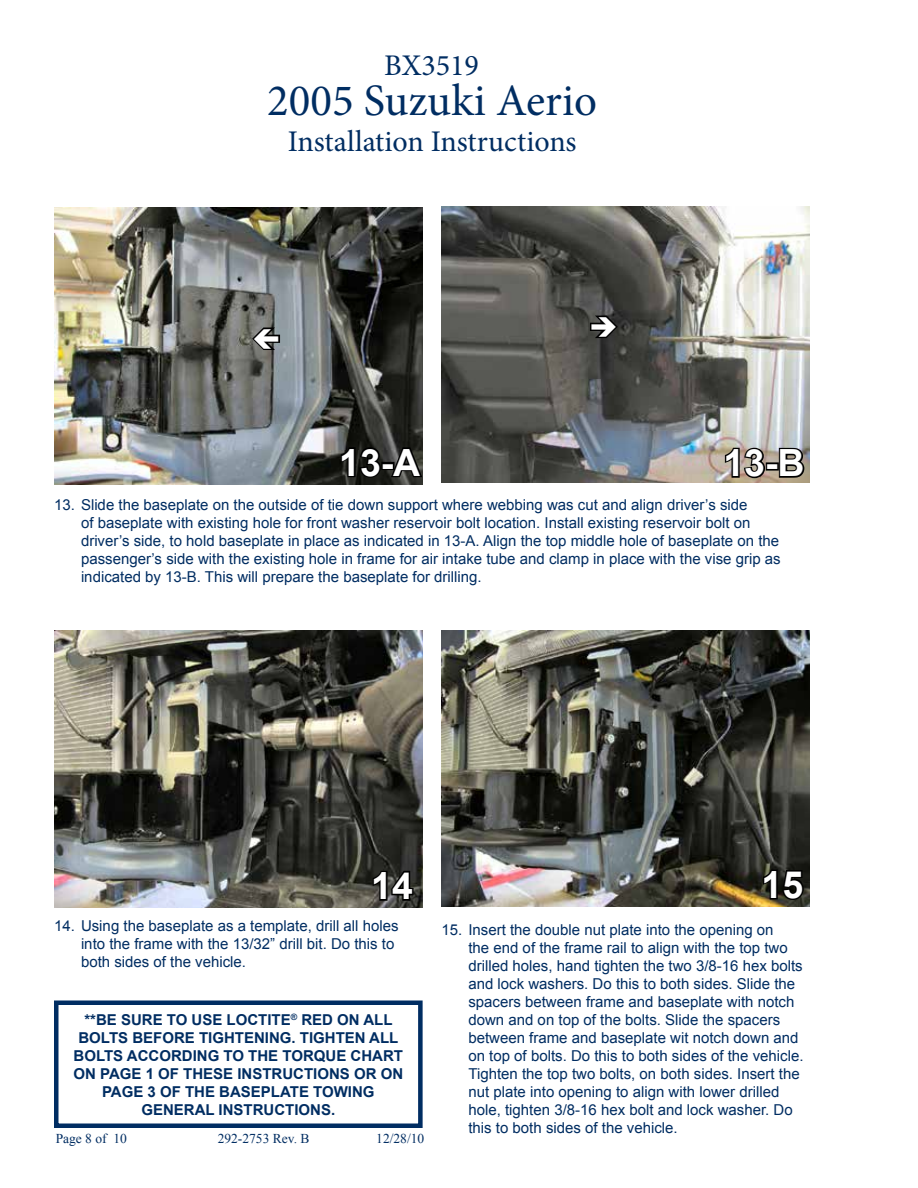
<style>
.page{position:relative;width:918px;height:1188px;background:#fff}
.page>*{position:absolute;margin:0;border:0;box-sizing:border-box;transform-origin:0 0}
.t1{font:45px "Minion Pro";color:#002d62}
.t2{font:700 37.5px "Arial";color:#fff}
.t3{font:30px "Minion Pro";color:#002d62}
.t4{font:15px/18px "Arial";color:#002d62}
.t5{font:700 15px/18px "Arial";color:#002d62;text-align:center}
.t6{font:13.5px "Times New Roman";color:#002d62}
</style>
<div class="page">
<img style="left:54px;top:208px;width:369px;height:276px">
<img style="left:441px;top:207px;width:369px;height:276px">
<svg style="left:339px;top:445px;width:44px;height:34px"></svg>
<div style="left:381px;top:462px;width:13px;height:8px;border:3px solid #000"></div>
<svg style="left:389px;top:445px;width:34px;height:34px"></svg>
<svg style="left:723px;top:446px;width:44px;height:34px"></svg>
<div style="left:766px;top:462px;width:13px;height:9px;border:3px solid #000"></div>
<svg style="left:777px;top:446px;width:30px;height:33px"></svg>
<img style="left:54px;top:631px;width:369px;height:276px">
<svg style="left:371px;top:869px;width:44px;height:33px"></svg>
<img style="left:441px;top:630px;width:369px;height:276px">
<svg style="left:762px;top:868px;width:44px;height:33px"></svg>
<div style="left:54px;top:1000px;width:369px;height:128px;border:4px solid #002d62"></div>
<svg style="left:250px;top:325px;width:32px;height:27px"></svg>
<svg style="left:588px;top:313px;width:32px;height:28px"></svg>
<h3 class="t3" style="left:384px;top:45px;width:96px">BX3519</h3>
<h1 class="t1" style="left:267px;top:70px;width:332px">2005 Suzuki Aerio</h1>
<h3 class="t3" style="left:288px;top:121px;width:290px">Installation Instructions</h3>
<h2 class="t2" style="left:339px;top:438px;width:82px">13-A</h2>
<h2 class="t2" style="left:723px;top:438px;width:83px">13-B</h2>
<p class="t4" style="left:81px;top:496px;width:701px;text-indent:-27px">13. Slide the baseplate on the outside of tie down support where webbing was cut and align driver’s side<br>of baseplate with existing hole for front washer reservoir bolt location. Install existing reservoir bolt on driver’s side, to hold baseplate in place as indicated in 13-A. Align the top middle hole of baseplate on the passenger’s side with the existing hole in frame for air intake tube and clamp in place with the vise grip as indicated by 13-B. This will prepare the baseplate for drilling.</p>
<h2 class="t2" style="left:371px;top:861px;width:43px">14</h2>
<h2 class="t2" style="left:762px;top:860px;width:43px">15</h2>
<p class="t4" style="left:468px;top:920px;width:337px;text-indent:-27px">15. Insert the double nut plate into the opening on<br>the end of the frame rail to align with the top two drilled holes, hand tighten the two 3/8-16 hex bolts and lock washers. Do this to both sides. Slide the spacers between frame and baseplate with notch down and on top of the bolts. Slide the spacers between frame and baseplate wit notch down and on top of bolts. Do this to both sides of the vehicle.<br>Tighten the top two bolts, on both sides. Insert the nut plate into opening to align with lower drilled hole, tighten 3/8-16 hex bolt and lock washer. Do this to both sides of the vehicle.</p>
<p class="t4" style="left:81px;top:917px;width:319px;text-indent:-27px">14. Using the baseplate as a template, drill all holes into the frame with the 13/32” drill bit. Do this to both sides of the vehicle.</p>
<p class="t5" style="left:73px;top:1011px;width:331px">**BE SURE TO USE LOCTITE<sup>®</sup> RED ON ALL<br>BOLTS BEFORE TIGHTENING. TIGHTEN ALL<br>BOLTS ACCORDING TO THE TORQUE CHART<br>ON PAGE 1 OF THESE INSTRUCTIONS OR ON<br>PAGE 3 OF THE BASEPLATE TOWING<br>GENERAL INSTRUCTIONS.</p>
<p class="t6" style="left:56px;top:1130px;width:73px">Page 8 of 10</p>
<p class="t6" style="left:218px;top:1130px;width:93px">292-2753 Rev. B</p>
<p class="t6" style="left:376px;top:1130px;width:50px">12/28/10</p>
</div>
